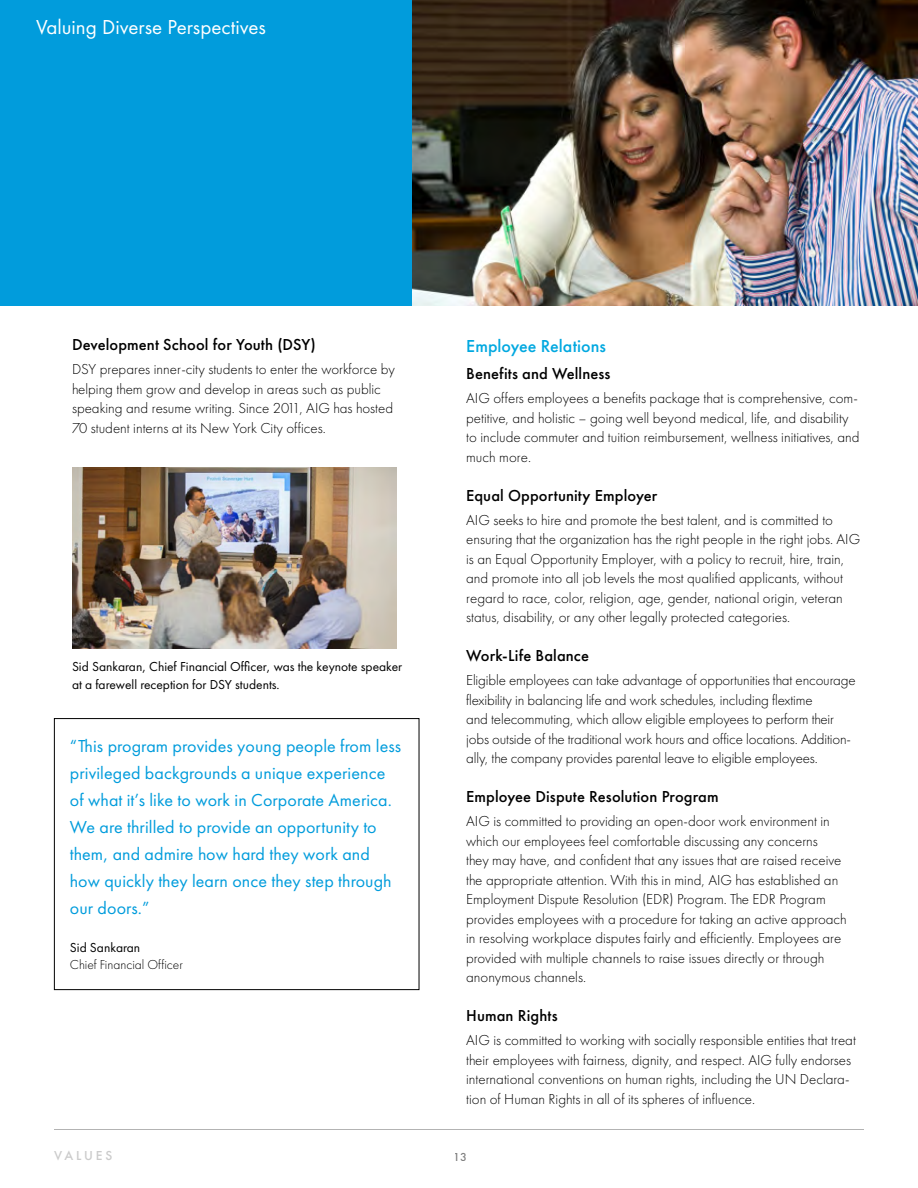
<style>
.page{position:relative;width:918px;height:1188px;background:#fff}
.page>*{position:absolute;margin:0;border:0;box-sizing:border-box;transform-origin:0 0}
.t1{font:21px "Futura PT";color:#fff}
.t2{font:18px/27px "Futura PT";letter-spacing:.005em;color:#019cdc}
.t3{font:500 18px "Futura PT";color:#00a8e0}
.t4{font:500 16.5px "Futura PT";letter-spacing:.005em;color:#000}
.t5{font:300 15px/19.5px "Futura PT";color:#000}
.t6{font:13.5px/18px "Futura PT";color:#000}
.t7{font:300 13.5px "Futura PT";color:#000}
.t8{font:500 13.5px "Futura PT";letter-spacing:.21em;color:#cbcbcb}
.t9{font:500 12px "Futura PT";color:#000}
</style>
<div class="page">
<hr style="left:54px;top:1129px;width:810px;height:1px;background:#b3b3b3">
<div style="left:54px;top:718px;width:365px;height:272px;border:1px solid #000"></div>
<div style="left:0;top:0;width:918px;height:306px;background:#019cdc"></div>
<img style="left:412px;top:0;width:505px;height:306px">
<img style="left:72px;top:467px;width:325px;height:182px">
<h2 class="t1" style="left:36px;top:15px;width:232px">Valuing Diverse Perspectives</h2>
<h3 class="t4" style="left:72px;top:335px;width:245px">Development School for Youth (DSY)</h3>
<p class="t5" style="left:72px;top:359px;width:324px">DSY prepares inner-city students to enter the workforce by helping them grow and develop in areas such as public speaking and resume writing. Since 2011, AIG has hosted 70 student interns at its New York City offices.</p>
<p class="t6" style="left:72px;top:657px;width:332px">Sid Sankaran, Chief Financial Offcer, was the keynote speaker at a farewell reception for DSY students.</p>
<p class="t2" style="left:70px;top:732px;width:333px">“This program provides young people from less privileged backgrounds a unique experience of what it’s like to work in Corporate America.<br>We are thrilled to provide an opportunity to them, and admire how hard they work and how quickly they learn once they step through our doors.”</p>
<p class="t6" style="left:70px;top:939px;width:72px">Sid Sankaran</p>
<p class="t7" style="left:70px;top:956px;width:114px">Chief Financial Officer</p>
<p class="t8" style="left:54px;top:1147px;width:60px">VALUES</p>
<h3 class="t3" style="left:466px;top:336px;width:141px">Employee Relations</h3>
<p class="t4" style="left:466px;top:364px;width:146px">Benefits and Wellness</p>
<p class="t5" style="left:466px;top:389px;width:395px">AIG offers employees a benefits package that is comprehensive, com&shy;petitive, and holistic – going well beyond medical, life, and disability to include commuter and tuition reimbursement, wellness initiatives, and much more.</p>
<h4 class="t4" style="left:466px;top:485px;width:193px">Equal Opportunity Employer</h4>
<p class="t5" style="left:466px;top:510px;width:396px">AIG seeks to hire and promote the best talent, and is committed to ensuring that the organization has the right people in the right jobs. AIG is an Equal Opportunity Employer, with a policy to recruit, hire, train, and promote into all job levels the most qualified applicants, without regard to race, color, religion, age, gender, national origin, veteran status, disability, or any other legally protected categories.</p>
<h4 class="t4" style="left:466px;top:646px;width:124px">Work-Life Balance</h4>
<p class="t5" style="left:466px;top:671px;width:391px">Eligible employees can take advantage of opportunities that encourage flexibility in balancing life and work schedules, including flextime<br>and telecommuting, which allow eligible employees to perform their jobs outside of the traditional work hours and office locations. Addition&shy;ally, the company provides parental leave to eligible employees.</p>
<h4 class="t4" style="left:466px;top:787px;width:254px">Employee Dispute Resolution Program</h4>
<p class="t5" style="left:466px;top:812px;width:382px">AIG is committed to providing an open-door work environment in which our employees feel comfortable discussing any concerns<br>they may have, and confident that any issues that are raised receive the appropriate attention. With this in mind, AIG has established an Employment Dispute Resolution (EDR) Program. The EDR Program provides employees with a procedure for taking an active approach in resolving workplace disputes fairly and efficiently. Employees are provided with multiple channels to raise issues directly or through anonymous channels.</p>
<h4 class="t4" style="left:466px;top:1006px;width:93px">Human Rights</h4>
<p class="t5" style="left:466px;top:1031px;width:391px">AIG is committed to working with socially responsible entities that treat their employees with fairness, dignity, and respect. AIG fully endorses international conventions on human rights, including the UN Declara&shy;tion of Human Rights in all of its spheres of influence.</p>
<p class="t9" style="left:454px;top:1150px;width:15px">13</p>
</div>
